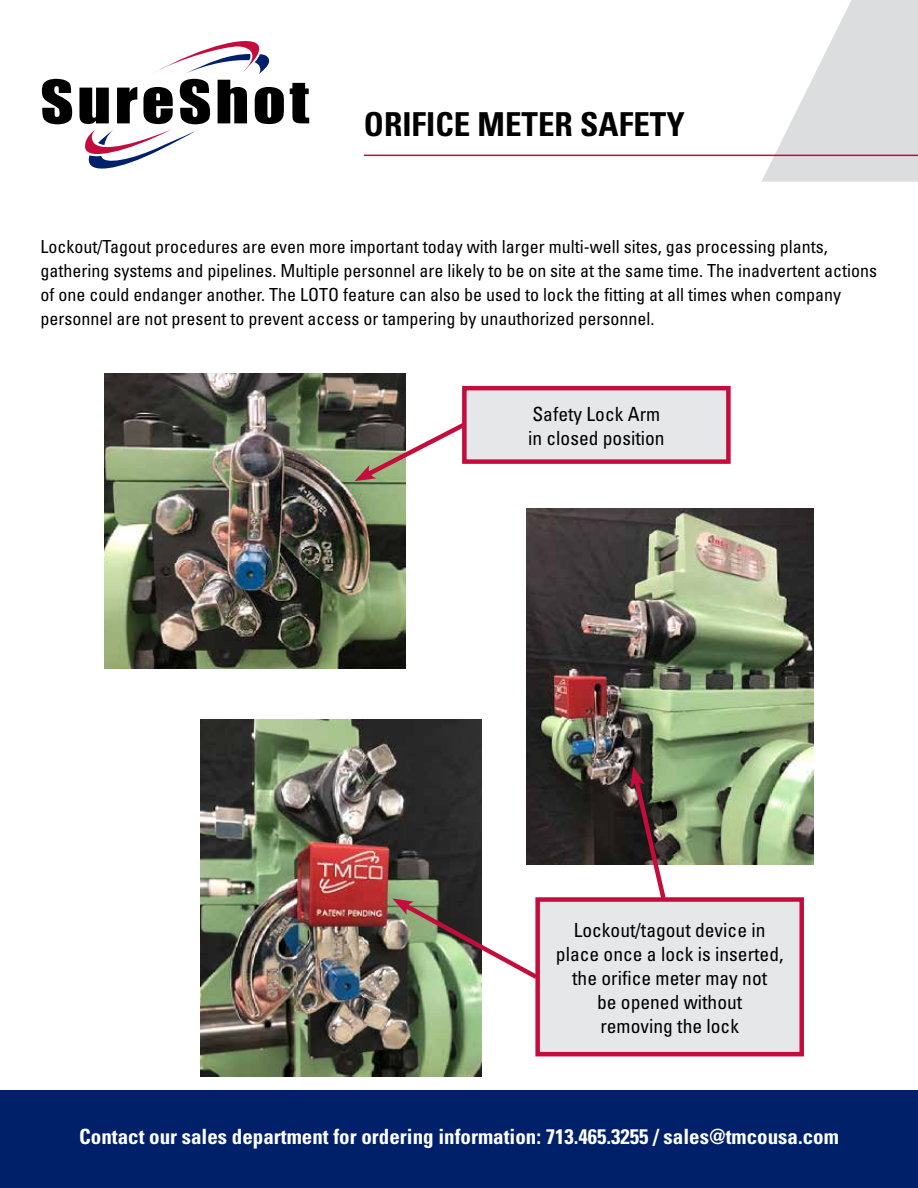
<style>
.page{position:relative;width:918px;height:1188px;background:#fff}
.page>*{position:absolute;margin:0;border:0;box-sizing:border-box;transform-origin:0 0}
.t1{font:700 condensed 33px "Univers";color:#000}
.t2{font:700 condensed 21px "Univers";color:#fff}
.t3{font:condensed 19.5px/24px "Univers";color:#000}
.t4{font:condensed 18px/24px "Univers";color:#000}
</style>
<div class="page">
<svg style="left:761px;top:0;width:157px;height:182px"></svg>
<div style="left:0;top:1091px;width:918px;height:97px;background:#002169"></div>
<hr style="left:364px;top:155px;width:554px;height:1px;background:#c40d3c">
<svg style="left:154px;top:41px;width:116px;height:33px"></svg>
<svg style="left:85px;top:129px;width:112px;height:40px"></svg>
<img style="left:200px;top:720px;width:282px;height:356px">
<img style="left:526px;top:508px;width:287px;height:357px">
<img style="left:105px;top:374px;width:300px;height:294px">
<div style="left:464px;top:388px;width:264px;height:74px;background:#e6e7e8"></div>
<div style="left:462px;top:386px;width:269px;height:78px;border:4px solid #c40d3c"></div>
<div style="left:538px;top:900px;width:264px;height:154px;background:#e6e7e8"></div>
<div style="left:535px;top:897px;width:269px;height:159px;border:4px solid #c40d3c"></div>
<svg style="left:355px;top:419px;width:115px;height:62px"></svg>
<img style="left:630px;top:766px;width:39px;height:136px">
<svg style="left:392px;top:898px;width:150px;height:85px"></svg>
<h1 class="t1" style="left:40px;top:104px;width:646px"><sup>SureShot</sup> ORIFICE METER SAFETY</h1>
<p class="t4" style="left:40px;top:234px;width:838px">Lockout/Tagout procedures are even more important today with larger multi-well sites, gas processing plants, gathering systems and pipelines. Multiple personnel are likely to be on site at the same time. The inadvertent actions of one could endanger another. The LOTO feature can also be used to lock the fitting at all times when company personnel are not present to prevent access or tampering by unauthorized personnel.</p>
<p class="t3" style="left:528px;top:401px;width:138px">Safety Lock Arm in closed position</p>
<p class="t3" style="left:556px;top:917px;width:229px;text-align:center">Lockout/tagout device in place once a lock is inserted, the orifice meter may not<br>be opened without<br>removing the lock</p>
<p class="t2" style="left:79px;top:1124px;width:761px">Contact our sales department for ordering information: 713.465.3255 / sales@tmcousa.com</p>
</div>
